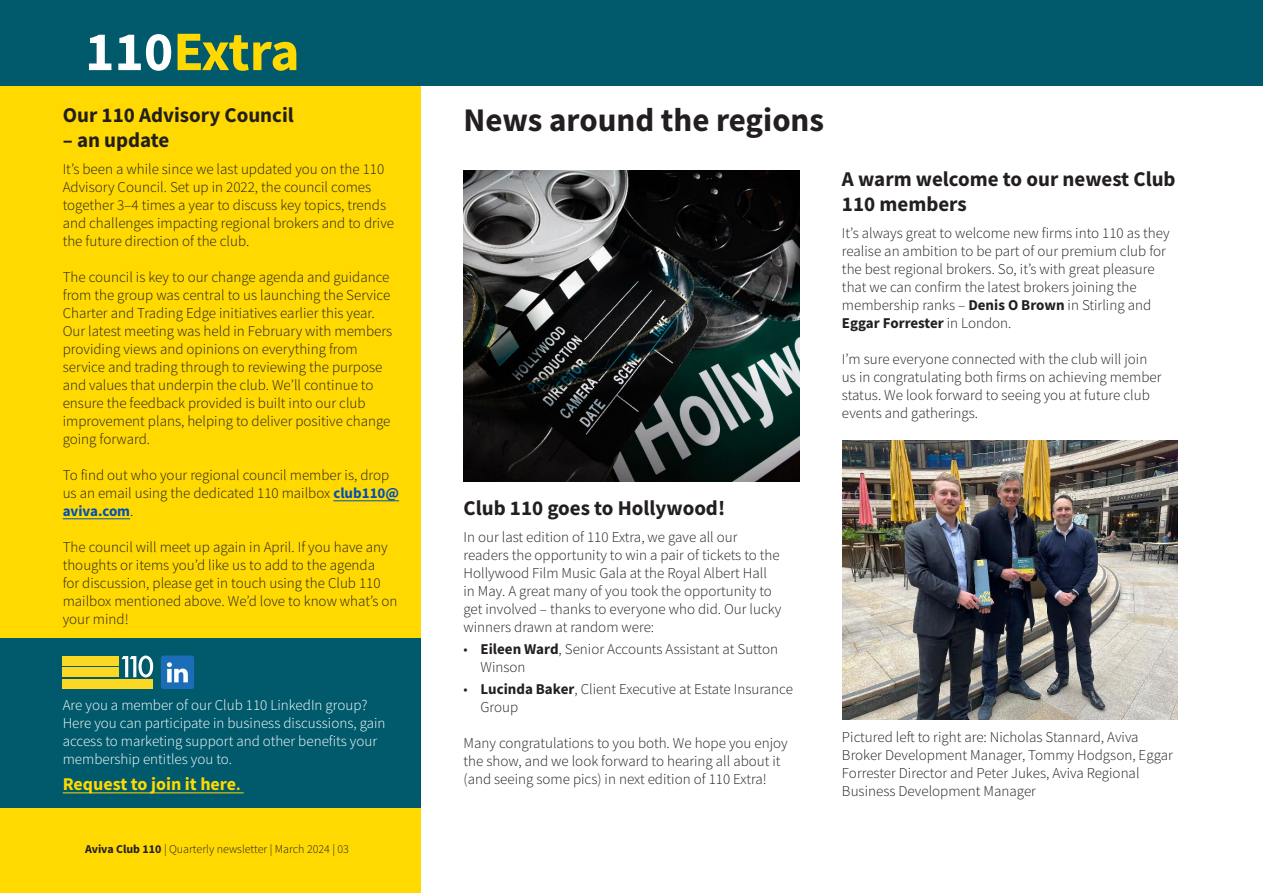
<style>
.page{position:relative;width:1263px;height:893px;background:#fff}
.page>*{position:absolute;margin:0;border:0;box-sizing:border-box;transform-origin:0 0}
.t1{font:700 55.65px "Source Sans Pro";color:#ffd900}
.Heading_1{font:700 33px "Source Sans Pro";color:#231f20}
.Heading_2{font:700 21px/25.2px "Source Sans Pro";color:#231f20}
.t2{font:700 18px "Source Sans Pro";color:#ffd900}
.Normal_1mm{font:300 15px/18px "Source Sans Pro";color:#231f20}
.Normal_white_text{font:300 15px/18px "Source Sans Pro";color:#fff}
.t3{font:300 12px "Source Sans Pro";color:#231f20}
.s1{color:#fff}
.s2{font-weight:700;color:#004fb6}
.s3{font-size:15px}
.s4{font-weight:700}
</style>
<div class="page">
<div style="left:0;top:0;width:421px;height:893px;background:#ffd900"></div>
<hr style="left:333px;top:500px;width:66px;height:1px;background:#004fb6">
<hr style="left:63px;top:518px;width:67px;height:1px;background:#004fb6">
<img style="left:463px;top:170px;width:336px;height:312px">
<img style="left:842px;top:440px;width:336px;height:279px">
<div style="left:0;top:0;width:1263px;height:85px;background:#005a6c"></div>
<div style="left:0;top:639px;width:421px;height:169px;background:#005a6c"></div>
<svg style="left:122px;top:656px;width:31px;height:21px"></svg>
<div style="left:63px;top:679px;width:90px;height:10px;background:#fbd823"></div>
<div style="left:63px;top:668px;width:56px;height:9px;background:#fbd823"></div>
<div style="left:63px;top:656px;width:56px;height:9px;background:#fbd823"></div>
<div style="left:161px;top:656px;width:33px;height:33px;background:#1a6db6;border-radius:2px"></div>
<svg style="left:167px;top:662px;width:21px;height:20px"></svg>
<hr style="left:63px;top:792px;width:181px;height:1px;background:#ffd900">
<p class="t1" style="left:85px;top:14px;width:216px"><span class="s1">110</span>Extra</p>
<p class="Heading_2" style="left:63px;top:102px;width:233px">Our 110 Advisory Council</p>
<p class="Heading_2" style="left:63px;top:127px;width:108px">– an update</p>
<p class="Normal_1mm" style="left:63px;top:160px;width:333px">It’s been a while since we last updated you on the 110<br>Advisory Council. Set up in 2022, the council comes together 3–4 times a year to discuss key topics, trends and challenges impacting regional brokers and to drive the future direction of the club.</p>
<p class="Normal_1mm" style="left:63px;top:268px;width:331px">The council is key to our change agenda and guidance from the group was central to us launching the Service Charter and Trading Edge initiatives earlier this year.<br>Our latest meeting was held in February with members providing views and opinions on everything from service and trading through to reviewing the purpose and values that underpin the club. We’ll continue to ensure the feedback provided is built into our club improvement plans, helping to deliver positive change going forward.</p>
<p class="Normal_1mm" style="left:63px;top:466px;width:338px">To find out who your regional council member is, drop us an email using the dedicated 110 mailbox <span class="s2">club110@ aviva.com</span>.</p>
<p class="Normal_1mm" style="left:63px;top:538px;width:336px">The council will meet up again in April. If you have any thoughts or items you’d like us to add to the agenda<br>for discussion, please get in touch using the Club 110 mailbox mentioned above. We’d love to know what’s on your mind!</p>
<p class="Normal_white_text" style="left:63px;top:696px;width:324px">Are you a member of our Club 110 LinkedIn group?<br>Here you can participate in business discussions, gain access to marketing support and other benefits your membership entitles you to.</p>
<p class="t2" style="left:63px;top:772px;width:180px">Request to join it here<span class="s3">.</span></p>
<p class="t3" style="left:85px;top:842px;width:265px"><span class="s4">Aviva Club 110</span> | Quarterly newsletter | March 2024 | 03</p>
<p class="Heading_1" style="left:463px;top:98px;width:362px">News around the regions</p>
<p class="Heading_2" style="left:842px;top:166px;width:335px">A warm welcome to our newest Club<br>110 members</p>
<p class="Normal_1mm" style="left:842px;top:224px;width:329px">It’s always great to welcome new firms into 110 as they realise an ambition to be part of our premium club for the best regional brokers. So, it’s with great pleasure that we can confirm the latest brokers joining the membership ranks – <span class="s4">Denis O Brown</span> in Stirling and <span class="s4">Eggar Forrester</span> in London.</p>
<p class="Normal_1mm" style="left:842px;top:350px;width:321px">I’m sure everyone connected with the club will join us in congratulating both firms on achieving member status. We look forward to seeing you at future club events and gatherings.</p>
<p class="Heading_2" style="left:463px;top:495px;width:263px">Club 110 goes to Hollywood!</p>
<p class="Normal_1mm" style="left:463px;top:528px;width:319px">In our last edition of 110 Extra, we gave all our readers the opportunity to win a pair of tickets to the Hollywood Film Music Gala at the Royal Albert Hall in May. A great many of you took the opportunity to get involved – thanks to everyone who did. Our lucky winners drawn at random were:</p>
<p class="Normal_1mm" style="left:480px;top:640px;width:299px;text-indent:-17px">• <span class="s4">Eileen Ward</span>, Senior Accounts Assistant at Sutton<br>Winson</p>
<p class="Normal_1mm" style="left:480px;top:680px;width:314px;text-indent:-17px">• <span class="s4">Lucinda Baker</span>, Client Executive at Estate Insurance<br>Group</p>
<p class="Normal_1mm" style="left:463px;top:734px;width:326px">Many congratulations to you both. We hope you enjoy the show, and we look forward to hearing all about it (and seeing some pics) in next edition of 110 Extra!</p>
<p class="Normal_1mm" style="left:842px;top:728px;width:332px">Pictured left to right are: Nicholas Stannard, Aviva Broker Development Manager, Tommy Hodgson, Eggar Forrester Director and Peter Jukes, Aviva Regional Business Development Manager</p>
</div>
